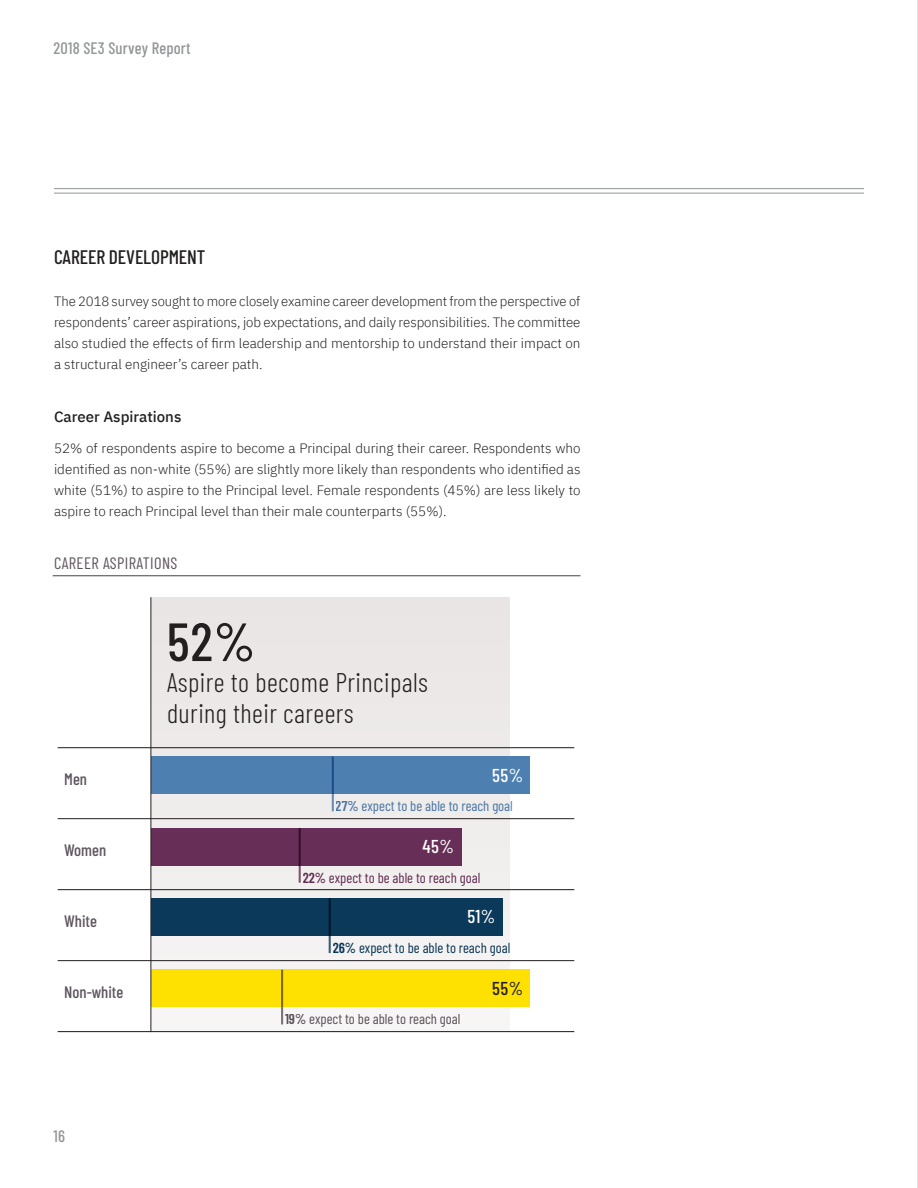
<style>
.page{position:relative;width:918px;height:1188px;background:#fff}
.page>*{position:absolute;margin:0;border:0;box-sizing:border-box;transform-origin:0 0}
.t1{font:500 53.7px "Barlow Condensed";color:#231f20}
.t2{font:300 26.85px/31px "Barlow Condensed";letter-spacing:.015em;color:#231f20}
.Chapter_Subheading{font:500 19.5px "Barlow Condensed";letter-spacing:-.005em;color:#231f20}
.t3{font:500 18.6px "Barlow Condensed";letter-spacing:.025em;color:#5f555f}
.t4{font:500 18.6px "Barlow Condensed";color:#fff}
.t5{font:500 18.6px "Barlow Condensed";color:#231f20}
.t6{font:500 16.5px "Barlow Condensed";color:#5f555f}
.t7{font:500 16.5px "Barlow Condensed";letter-spacing:.01em;color:#939598}
.Figure_title{font:16.5px "Barlow Condensed";letter-spacing:.025em;color:#5f555f}
.Inbody_Heading{font:500 15px "IBM Plex Sans";color:#231f20}
.t8{font:14.4px "Barlow Condensed";color:#4d7fb1}
.t9{font:14.4px "Barlow Condensed";color:#672f57}
.t10{font:14.4px "Barlow Condensed";color:#0b395a}
.t11{font:14.4px "Barlow Condensed";color:#5f555f}
.BODY{font:300 13.5px/21px "IBM Plex Sans";color:#231f20;text-align:justify}
.s1{font-weight:600}
</style>
<div class="page">
<hr style="left:54px;top:193px;width:810px;height:1px;background:#939598">
<hr style="left:54px;top:188px;width:810px;height:1px;background:#939598">
<div style="left:151px;top:597px;width:359px;height:435px;background:#edeae9"></div>
<hr style="left:58px;top:818px;width:516px;height:1px;background:#231f20">
<hr style="left:58px;top:960px;width:516px;height:1px;background:#231f20">
<hr style="left:58px;top:747px;width:516px;height:1px;background:#231f20">
<hr style="left:58px;top:889px;width:516px;height:1px;background:#231f20">
<hr style="left:58px;top:1031px;width:516px;height:1px;background:#231f20">
<div style="left:151px;top:757px;width:379px;height:37px;background:#4d7fb1"></div>
<div style="left:151px;top:828px;width:310px;height:37px;background:#672f57"></div>
<div style="left:151px;top:898px;width:352px;height:37px;background:#0b395a"></div>
<div style="left:151px;top:970px;width:379px;height:37px;background:#fee101"></div>
<hr style="left:151px;top:597px;width:1px;height:435px;background:#231f20">
<hr style="left:332px;top:757px;width:2px;height:54px;background:#4d7fb1">
<hr style="left:299px;top:828px;width:2px;height:55px;background:#672f57">
<hr style="left:329px;top:898px;width:2px;height:55px;background:#0b395a">
<hr style="left:281px;top:970px;width:2px;height:54px;background:#5f555f">
<hr style="left:53px;top:575px;width:527px;height:1px;background:#5f555f">
<hr style="left:917px;top:0;width:1px;height:1188px;background:#c7c8ca">
<p class="t7" style="left:54px;top:36px;width:138px">2018 SE3 Survey Report</p>
<p class="Chapter_Subheading" style="left:54px;top:243px;width:153px">CAREER DEVELOPMENT</p>
<p class="BODY" style="left:54px;top:290px;width:528px">The 2018 survey sought to more closely examine career development from the perspective of respondents’ career aspirations, job expectations, and daily responsibilities. The committee also studied the effects of firm leadership and mentorship to understand their impact on a structural engineer’s career path.</p>
<p class="Inbody_Heading" style="left:54px;top:405px;width:129px">Career Aspirations</p>
<p class="BODY" style="left:54px;top:437px;width:528px">52% of respondents aspire to become a Principal during their career. Respondents who identified as non-white (55%) are slightly more likely than respondents who identified as white (51%) to aspire to the Principal level. Female respondents (45%) are less likely to aspire to reach Principal level than their male counterparts (55%).</p>
<p class="Figure_title" style="left:54px;top:551px;width:125px">CAREER ASPIRATIONS</p>
<p class="t3" style="left:58px;top:552px;width:144px">CAREER ASPIRATIONS</p>
<p class="t1" style="left:167px;top:603px;width:90px">52%</p>
<p class="t2" style="left:167px;top:665px;width:263px">Aspire to become Principals during their careers</p>
<p class="t6" style="left:64px;top:767px;width:24px">Men</p>
<p class="t4" style="left:492px;top:762px;width:33px">55%</p>
<p class="t8" style="left:336px;top:796px;width:179px"><span class="s1">27%</span> expect to be able to reach goal</p>
<p class="t6" style="left:64px;top:838px;width:43px">Women</p>
<p class="t4" style="left:422px;top:833px;width:33px">45%</p>
<p class="t9" style="left:303px;top:867px;width:179px"><span class="s1">22%</span> expect to be able to reach goal</p>
<p class="t6" style="left:64px;top:909px;width:34px">White</p>
<p class="t4" style="left:468px;top:903px;width:29px">51%</p>
<p class="t10" style="left:333px;top:938px;width:179px"><span class="s1">26%</span> expect to be able to reach goal</p>
<p class="t6" style="left:64px;top:980px;width:61px">Non-white</p>
<p class="t5" style="left:492px;top:975px;width:33px">55%</p>
<p class="t11" style="left:285px;top:1009px;width:177px"><span class="s1">19%</span> expect to be able to reach goal</p>
<p class="t7" style="left:54px;top:1124px;width:13px">16</p>
</div>
